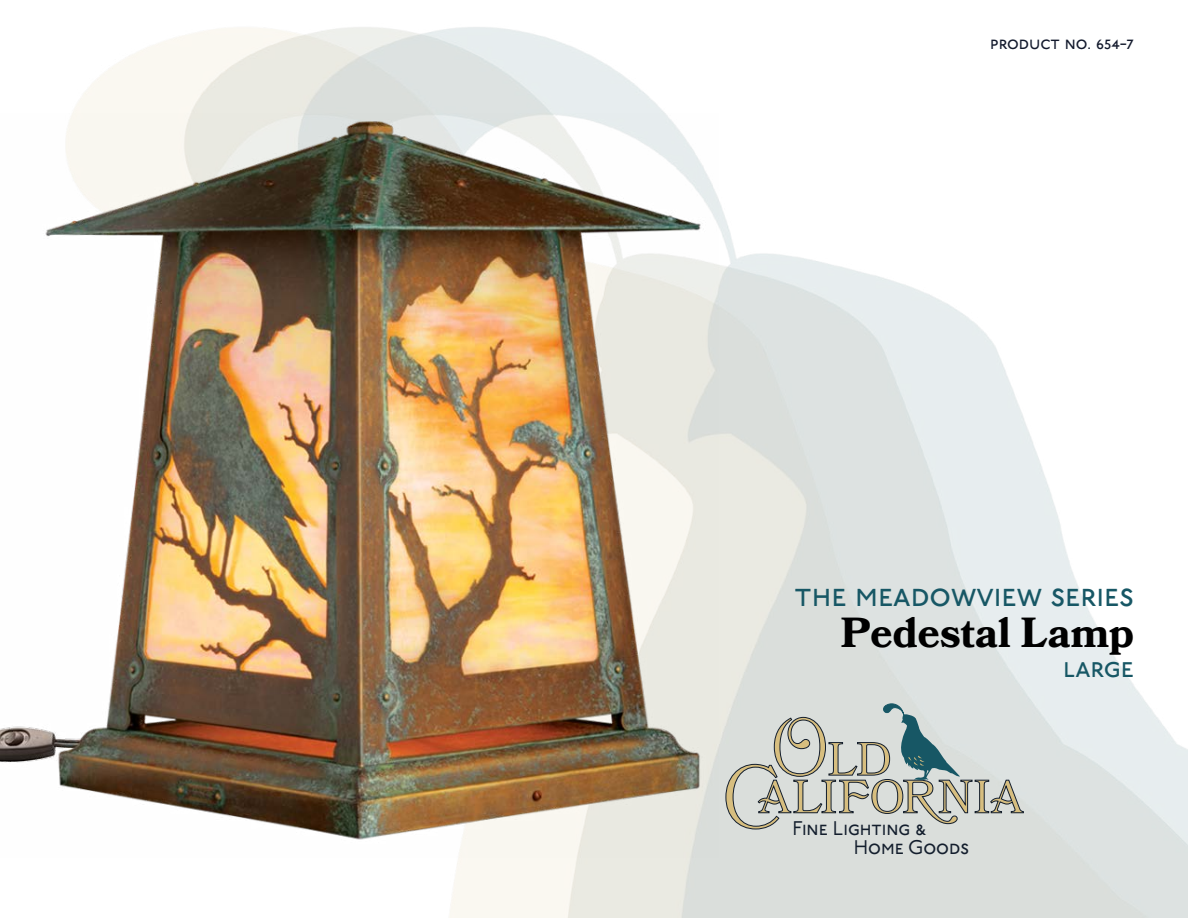
<style>
.page{position:relative;width:1188px;height:918px;background:#fff}
.page>*{position:absolute;margin:0;border:0;box-sizing:border-box;transform-origin:0 0}
.t1{font:46.5px "Bookmania";letter-spacing:.025em;color:#d7be7f}
.t2{font:700 42px "Bookmania";color:#000}
.t3{font:33px "P22 Underground Bk P";color:#175765}
.t4{font:28.5px "P22 Underground Bk P";color:#175765}
.t5{font:19.8px/18.1px "P22 Underground Bk P";color:#131e2d}
.t6{font:18px "P22 Underground Bk P";color:#131a2d}
.s1{font-weight:300;font-size:80.85px}
.s2{font-size:64.95px}
</style>
<div class="page">
<svg style="left:725px;top:702px;width:299px;height:127px;background:#c3cbca"></svg>
<img style="left:0;top:113px;width:718px;height:744px">
<p class="t6" style="left:990px;top:33px;width:145px">product no. 654-7</p>
<h3 class="t3" style="left:795px;top:576px;width:341px">the meadowview series</h3>
<h2 class="t2" style="left:841px;top:608px;width:295px">Pedestal Lamp</h2>
<h1 class="t1" style="left:770px;top:732px;width:123px"><span class="s1">O</span>LD</h1>
<h1 class="t1" style="left:723px;top:770px;width:301px"><span class="s2">C</span> ALIFORNIA</h1>
<p class="t5" style="left:854px;top:820px;width:117px;text-indent:-61px">Fine Lighting &amp;<br>Home Goods</p>
<h3 class="t4" style="left:1063px;top:652px;width:72px">large</h3>
</div>
